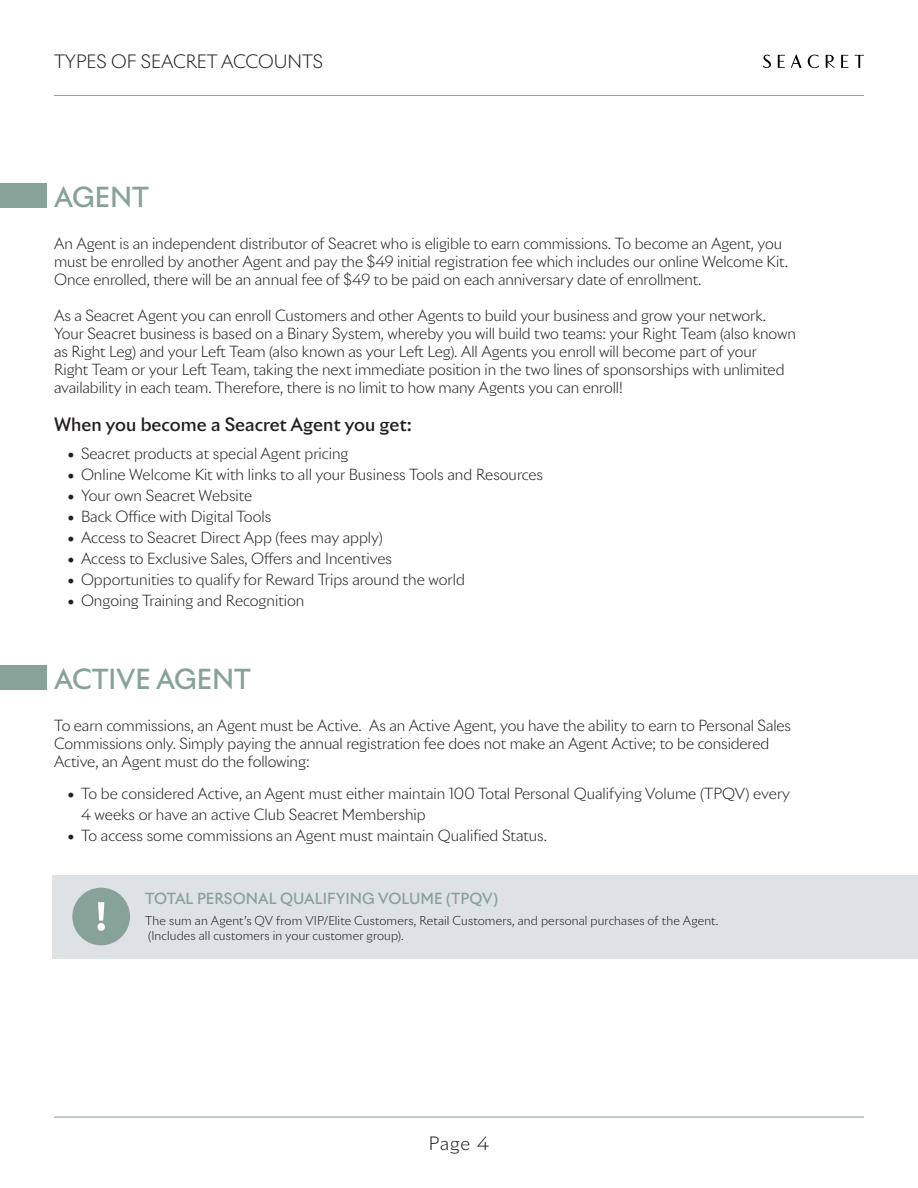
<style>
.page{position:relative;width:918px;height:1188px;background:#fff}
.page>*{position:absolute;margin:0;border:0;box-sizing:border-box;transform-origin:0 0}
.Comp_Sub_head{font:500 27px "Riviera Nights";color:#86a299}
.t1{font:500 18px "Riviera Nights";color:#231f20}
.t2{font:300 18px "Riviera Nights";color:#231f20}
.t3{font:300 15px/18px "Riviera Nights";letter-spacing:-.005em;color:#231f20}
.t4{font:500 15px "Riviera Nights";color:#86a299}
.t5{font:300 12px/14.4px "Riviera Nights";letter-spacing:.01em;color:#231f20}
</style>
<div class="page">
<hr style="left:54px;top:95px;width:810px;height:1px;background:#86a299">
<hr style="left:54px;top:1117px;width:810px;height:1px;background:#86a299">
<svg style="left:791px;top:54px;width:11px;height:14px"></svg>
<svg style="left:778px;top:55px;width:7px;height:13px"></svg>
<svg style="left:808px;top:55px;width:11px;height:13px"></svg>
<svg style="left:855px;top:55px;width:9px;height:13px"></svg>
<svg style="left:763px;top:55px;width:8px;height:13px"></svg>
<svg style="left:826px;top:55px;width:9px;height:13px"></svg>
<svg style="left:841px;top:55px;width:7px;height:13px"></svg>
<div style="left:53px;top:875px;width:865px;height:83px;background:#dee2e5"></div>
<div style="left:72px;top:888px;width:58px;height:57px;background:#86a299;border-radius:50%"></div>
<svg style="left:97px;top:902px;width:8px;height:29px"></svg>
<div style="left:0;top:184px;width:46px;height:24px;background:#86a299"></div>
<div style="left:0;top:666px;width:46px;height:24px;background:#86a299"></div>
<p class="t2" style="left:54px;top:50px;width:33px">Types</p>
<p class="t2" style="left:111px;top:50px;width:52px">of Seac</p>
<p class="t2" style="left:186px;top:50px;width:62px">ret Acco</p>
<p class="t2" style="left:274px;top:50px;width:26px">unts</p>
<p class="Comp_Sub_head" style="left:54px;top:180px;width:96px">AGENT</p>
<p class="t3" style="left:54px;top:235px;width:736px">An Agent is an independent distributor of Seacret who is eligible to earn commissions. To become an Agent, you must be enrolled by another Agent and pay the $49 initial registration fee which includes our online Welcome Kit.<br>Once enrolled, there will be an annual fee of $49 to be paid on each anniversary date of enrollment.</p>
<p class="t3" style="left:54px;top:307px;width:743px">As a Seacret Agent you can enroll Customers and other Agents to build your business and grow your network.<br>Your Seacret business is based on a Binary System, whereby you will build two teams: your Right Team (also known as Right Leg) and your Left Team (also known as your Left Leg). All Agents you enroll will become part of your<br>Right Team or your Left Team, taking the next immediate position in the two lines of sponsorships with unlimited availability in each team. Therefore, there is no limit to how many Agents you can enroll!</p>
<p class="t1" style="left:54px;top:413px;width:359px">When you become a Seacret Agent you get:</p>
<p class="t3" style="left:68px;top:444px;width:283px">• Seacret products at special Agent pricing</p>
<p class="t3" style="left:68px;top:465px;width:477px">• Online Welcome Kit with links to all your Business Tools and Resources</p>
<p class="t3" style="left:68px;top:486px;width:186px">• Your own Seacret Website</p>
<p class="t3" style="left:68px;top:507px;width:205px">• Back Office with Digital Tools</p>
<p class="t3" style="left:68px;top:528px;width:317px">• Access to Seacret Direct App (fees may apply)</p>
<p class="t3" style="left:68px;top:549px;width:326px">• Access to Exclusive Sales, Offers and Incentives</p>
<p class="t3" style="left:68px;top:570px;width:399px">• Opportunities to qualify for Reward Trips around the world</p>
<p class="t3" style="left:68px;top:591px;width:238px">• Ongoing Training and Recognition</p>
<p class="Comp_Sub_head" style="left:54px;top:662px;width:199px">ACTIVE AGENT</p>
<p class="t3" style="left:54px;top:716px;width:739px">To earn commissions, an Agent must be Active. As an Active Agent, you have the ability to earn to Personal Sales<br>Commissions only. Simply paying the annual registration fee does not make an Agent Active; to be considered<br>Active, an Agent must do the following:</p>
<p class="t3" style="left:81px;top:783px;width:711px;line-height:21px;text-indent:-14px">• To be considered Active, an Agent must either maintain 100 Total Personal Qualifying Volume (TPQV) every<br>4 weeks or have an active Club Seacret Membership</p>
<p class="t3" style="left:68px;top:826px;width:481px">• To access some commissions an Agent must maintain Qualified Status.</p>
<p class="t4" style="left:145px;top:889px;width:354px">TOTAL PERSONAL QUALIFYING VOLUME (TPQV)</p>
<p class="t5" style="left:145px;top:913px;width:575px">The sum an Agent’s QV from VIP/Elite Customers, Retail Customers, and personal purchases of the Agent. (Includes all customers in your customer group).</p>
<p class="t2" style="left:429px;top:1132px;width:62px">Page 4</p>
</div>
